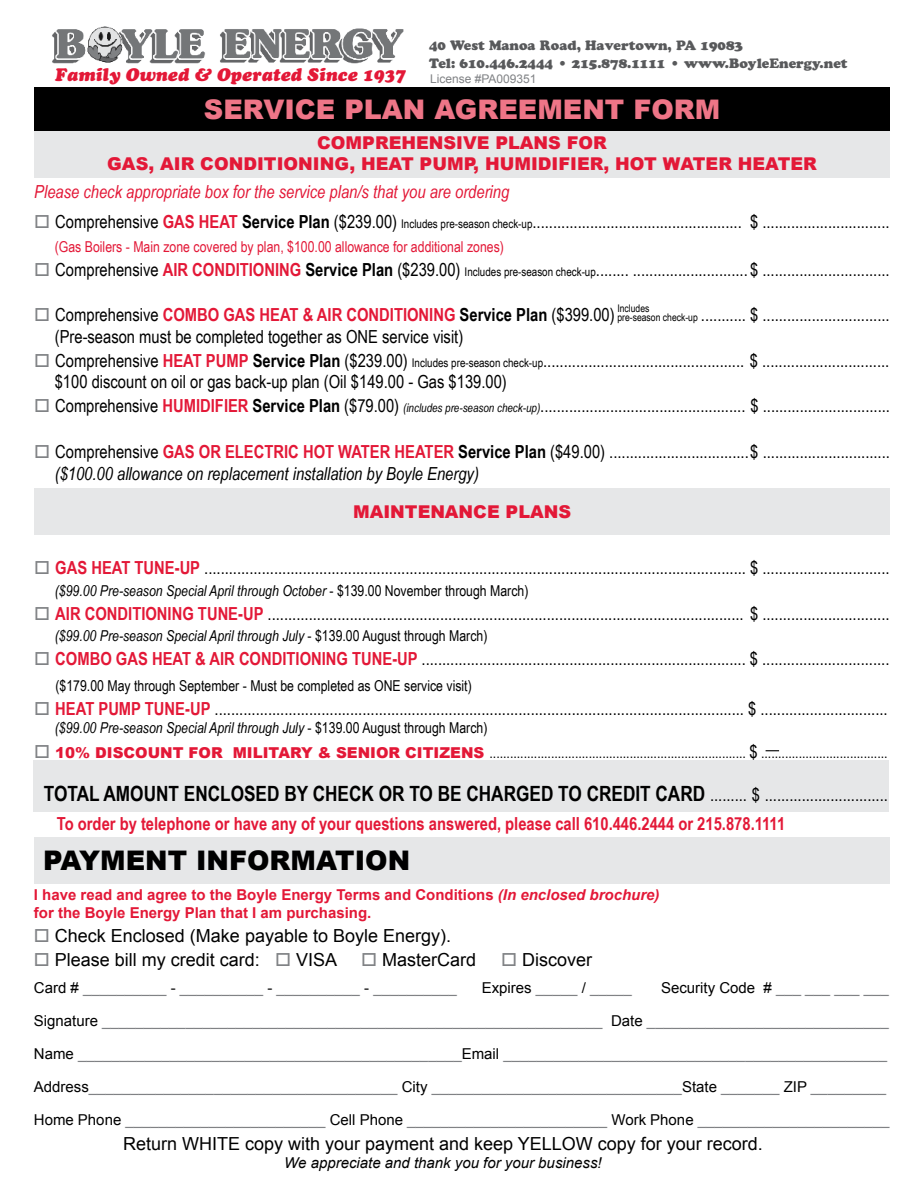
<style>
.page{position:relative;width:918px;height:1188px;background:#fff}
.page>*{position:absolute;margin:0;border:0;box-sizing:border-box;transform-origin:0 0}
.t1{font:900 27px "Arial";color:#ee7587}
.t2{font:900 27px "Arial";color:#000}
.t3{font:700 21px "Arial Narrow";color:#000}
.t4{font:18px/21.6px "Arial Narrow";color:#000}
.t5{font:18px "Arial";color:#000}
.t6{font:700 18px "Arial Narrow";color:#e31837}
.t7{font:italic 18px "Arial Narrow";color:#e31837}
.t8{font:italic 18px "Cooper Black Std";color:#e31837}
.t9{font:900 17.7px/21.1px "Arial";color:#e31837;text-align:center}
.t10{font:15px "Arial";color:#808285}
.t11{font:15px "Arial Narrow";color:#000}
.t12{font:italic 15px "Arial Narrow";color:#000}
.t13{font:700 15px/18px "Arial";color:#e31837}
.t14{font:15px "Arial Narrow";color:#e31837}
.t15{font:italic 15px "Arial";color:#000}
.t16{font:15px "Arial";color:#000}
.t17{font:13.5px/18px "Cooper Black Std";color:#58595b}
.t18{font:12px "Arial";color:#808285}
.t19{font:10.5px/9px "Arial Narrow";color:#000}
.s1{color:#808285}
.s2{font-weight:700;color:#e31837}
.s3{font-weight:700}
.s4{font-size:12px}
.s5{font-weight:400;color:#000}
.s6{color:#000}
.s7{font-style:italic;font-size:12px}
.s8{font-style:italic}
.s9{font-style:normal}
.s10{font-family:"Arial";font-weight:900;color:#e31837}
.s11{font-size:18px}
.s12{font-weight:400;font-size:18px}
</style>
<div class="page">
<div style="left:33px;top:760px;width:856px;height:51px;background:#e6e7e8"></div>
<div style="left:34px;top:131px;width:856px;height:46px;background:#e6e7e8"></div>
<div style="left:34px;top:488px;width:856px;height:46px;background:#e6e7e8"></div>
<div style="left:34px;top:87px;width:856px;height:44px;background:#000"></div>
<div style="left:34px;top:837px;width:856px;height:46px;background:#e6e7e8"></div>
<img style="left:52px;top:26px;width:352px;height:38px">
<svg style="left:766px;top:750px;width:13px;height:1px"></svg>
<p class="t17" style="left:429px;top:36px;width:420px">40 West Manoa Road, Havertown, PA 19083<br>Tel: 610.446.2444 • 215.878.1111 • www.BoyleEnergy.net</p>
<h1 class="t1" style="left:204px;top:90px;width:518px">SERVICE PLAN AGREEMENT FORM</h1>
<p class="t8" style="left:55px;top:64px;width:352px">Family Owned &amp; Operated Since 1937</p>
<p class="t18" style="left:430px;top:71px;width:108px">License #PA009351</p>
<p class="t9" style="left:107px;top:131px;width:711px">COMPREHENSIVE PLANS FOR<br>GAS, AIR CONDITIONING, HEAT PUMP, HUMIDIFIER, HOT WATER HEATER</p>
<p class="t7" style="left:34px;top:179px;width:477px">Please check appropriate box for the service plan/s that you are ordering</p>
<p class="t4" style="left:34px;top:210px;width:857px"><span class="s1">□</span> Comprehensive <span class="s2">GAS HEAT</span> <span class="s3">Service Plan</span> ($239.00) <span class="s4">Includes pre-season check-up</span>................................................... $ ...............................</p>
<p class="t14" style="left:55px;top:235px;width:451px">(Gas Boilers - Main zone covered by plan, $100.00 allowance for additional zones)</p>
<p class="t4" style="left:34px;top:258px;width:857px"><span class="s1">□</span> Comprehensive <span class="s2">AIR CONDITIONING</span> <span class="s3">Service Plan</span> ($239.00) <span class="s4">Includes pre-season check-up</span>........ ............................ $ ...............................</p>
<p class="t6" style="left:34px;top:301px;width:582px"><span class="s1">□</span> <span class="s5">Comprehensive</span> COMBO GAS HEAT &amp; AIR CONDITIONING <span class="s6">Service Plan</span> <span class="s5">($399.00)</span></p>
<p class="t4" style="left:701px;top:303px;width:190px">........... $ ...............................</p>
<p class="t4" style="left:55px;top:325px;width:410px">(Pre-season must be completed together as ONE service visit)</p>
<p class="t4" style="left:55px;top:349px;width:836px;text-indent:-20px"><span class="s1">□</span> Comprehensive <span class="s2">HEAT PUMP</span> <span class="s3">Service Plan</span> ($239.00) <span class="s4">Includes pre-season check-up</span>................................................. $ ............................... $100 discount on oil or gas back-up plan (Oil $149.00 - Gas $139.00)</p>
<p class="t4" style="left:34px;top:395px;width:857px"><span class="s1">□</span> Comprehensive <span class="s2">HUMIDIFIER</span> <span class="s3">Service Plan</span> ($79.00) <span class="s7">(includes pre-season check-up)</span>.................................................. $ ...............................</p>
<p class="t4" style="left:55px;top:440px;width:837px;text-indent:-21px"><span class="s1">□</span> Comprehensive <span class="s2">GAS OR ELECTRIC HOT WATER HEATER</span> <span class="s3">Service Plan</span> ($49.00) ..................................$ ............................... <span class="s8">($100.00 allowance on replacement installation by Boyle Energy)</span></p>
<p class="t19" style="left:617px;top:304px;width:82px">Includes<br>pre-season check-up</p>
<p class="t9" style="left:353px;top:500px;width:220px">MAINTENANCE PLANS</p>
<p class="t4" style="left:34px;top:556px;width:857px"><span class="s1">□</span> <span class="s2">GAS HEAT TUNE-UP</span> .................................................................................................................................... $ ...............................</p>
<p class="t12" style="left:55px;top:580px;width:475px">($99.00 Pre-season Special April through October <span class="s9">- $139.00 November through March)</span></p>
<p class="t4" style="left:34px;top:602px;width:857px"><span class="s1">□</span> <span class="s2">AIR CONDITIONING TUNE-UP</span> .................................................................................................................... $ ...............................</p>
<p class="t12" style="left:55px;top:626px;width:434px">($99.00 Pre-season Special April through July <span class="s9">- $139.00 August through March)</span></p>
<p class="t4" style="left:34px;top:648px;width:857px"><span class="s1">□</span> <span class="s2">COMBO GAS HEAT &amp; AIR CONDITIONING TUNE-UP</span> ............................................................................... $ ...............................</p>
<p class="t11" style="left:55px;top:674px;width:418px">($179.00 May through September - Must be completed as ONE service visit)</p>
<p class="t4" style="left:34px;top:697px;width:855px"><span class="s1">□</span> <span class="s2">HEAT PUMP TUNE-UP</span> ................................................................................................................................. $ ...............................</p>
<p class="t12" style="left:55px;top:717px;width:434px">($99.00 Pre-season Special April through July <span class="s9">- $139.00 August through March)</span></p>
<p class="t11" style="left:34px;top:741px;width:855px"><span class="s1">□</span> <span class="s10">10% DISCOUNT FOR MILITARY &amp; SENIOR CITIZENS</span> ........................................................................... <span class="s11">$</span> .....................................</p>
<p class="t3" style="left:44px;top:778px;width:846px">TOTAL AMOUNT ENCLOSED BY CHECK OR TO BE CHARGED TO CREDIT CARD <span class="s12">......... $ ..............................</span></p>
<p class="t6" style="left:57px;top:810px;width:730px">To order by telephone or have any of your questions answered, please call 610.446.2444 or 215.878.1111</p>
<h1 class="t2" style="left:43px;top:841px;width:369px">PAYMENT INFORMATION</h1>
<p class="t13" style="left:34px;top:886px;width:627px">I have read and agree to the Boyle Energy Terms and Conditions <span class="s8">(In enclosed brochure) </span>for the Boyle Energy Plan that I am purchasing.</p>
<p class="t5" style="left:34px;top:924px;width:419px"><span class="s1">□</span> Check Enclosed (Make payable to Boyle Energy).</p>
<p class="t5" style="left:34px;top:948px;width:305px"><span class="s1">□</span> Please bill my credit card: <span class="s1">□</span> VISA</p>
<p class="t5" style="left:361px;top:948px;width:117px"><span class="s1">□</span> MasterCard</p>
<p class="t5" style="left:501px;top:948px;width:93px"><span class="s1">□</span> Discover</p>
<p class="t10" style="left:34px;top:978px;width:424px"><span class="s6">Card #</span> __________ <span class="s6">-</span> __________ <span class="s6">-</span> __________ <span class="s6">-</span> __________</p>
<p class="t10" style="left:482px;top:978px;width:152px"><span class="s6">Expires</span> _____ <span class="s6">/</span> _____</p>
<p class="t16" style="left:661px;top:978px;width:229px">Security Code # <span class="s1">___ ___ ___ ___</span></p>
<p class="t10" style="left:34px;top:1011px;width:856px"><span class="s6">Signature</span> ____________________________________________________________ <span class="s6">Date</span> _____________________________</p>
<p class="t10" style="left:34px;top:1044px;width:855px"><span class="s6">Name</span> ______________________________________________<span class="s6">Email</span> ______________________________________________</p>
<p class="t10" style="left:34px;top:1077px;width:854px"><span class="s6">Address</span>_____________________________________ <span class="s6">City</span> ______________________________<span class="s6">State</span> _______ <span class="s6">ZIP</span> _________</p>
<p class="t10" style="left:34px;top:1110px;width:857px"><span class="s6">Home Phone</span> ________________________ <span class="s6">Cell Phone</span> ________________________ <span class="s6">Work Phone</span> _______________________</p>
<p class="t5" style="left:123px;top:1131px;width:641px">Return WHITE copy with your payment and keep YELLOW copy for your record.</p>
<p class="t15" style="left:284px;top:1153px;width:319px">We appreciate and thank you for your business!</p>
</div>
